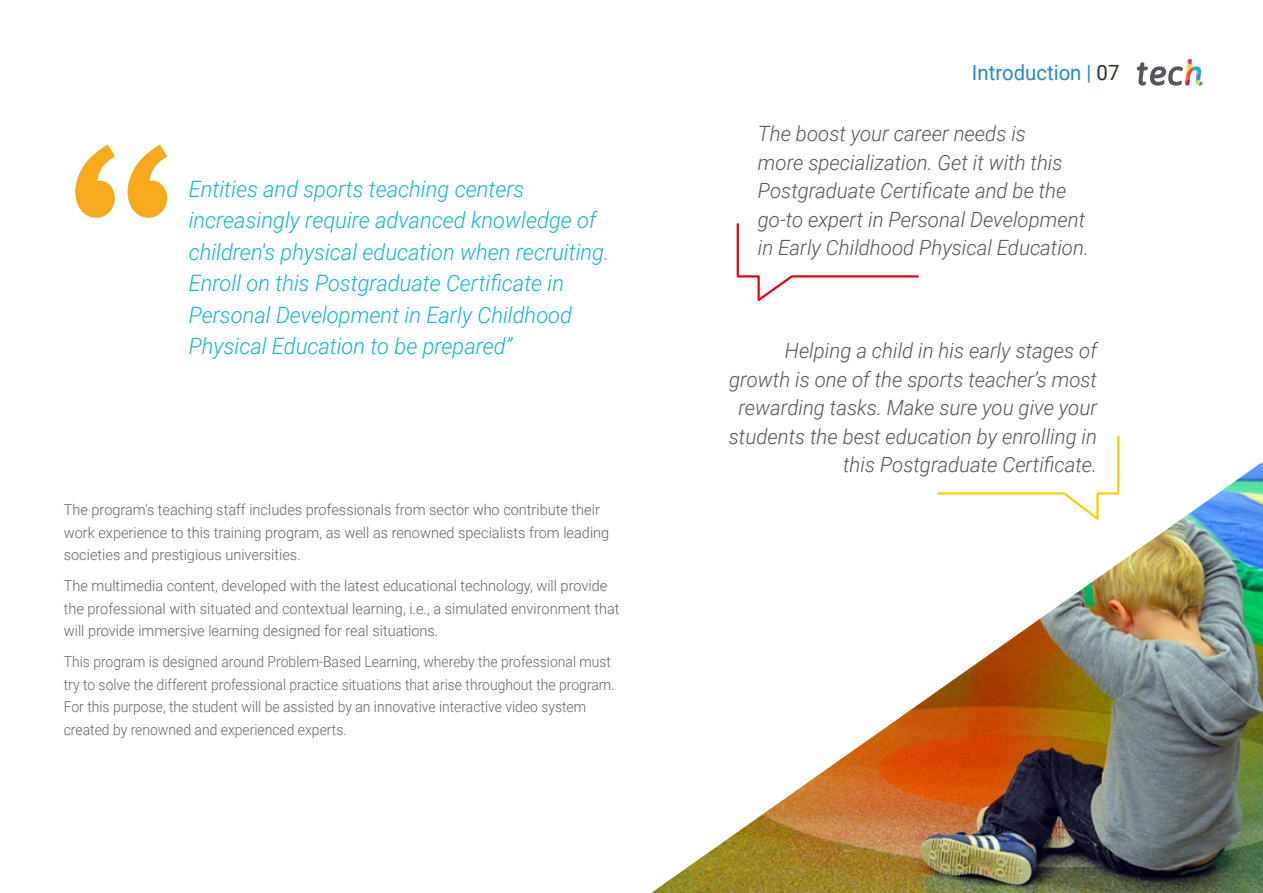
<style>
.page{position:relative;width:1263px;height:893px;background:#fff}
.page>*{position:absolute;margin:0;border:0;box-sizing:border-box;transform-origin:0 0}
.t1{font:italic 300 22.5px/31.5px "Roboto";color:#0fb6cf}
.t2{font:italic 300 21px/28.5px "Roboto";color:#52555b;text-align:right}
.t3{font:21px "Roboto";color:#2488c9}
.t4{font:300 15px/22.5px "Roboto";color:#61646a}
.t5{font:300 15px/22.5px "Roboto";color:#61646a;scale:.93 1}
.s1{color:#312e20}
</style>
<div class="page">
<svg style="left:75px;top:145px;width:92px;height:73px"></svg>
<svg style="left:1117px;top:436px;width:3px;height:25px"></svg>
<svg style="left:736px;top:223px;width:183px;height:78px"></svg>
<svg style="left:1137px;top:59px;width:65px;height:27px"></svg>
<img style="left:651px;top:461px;width:612px;height:432px">
<p class="t1" style="left:189px;top:172px;width:422px">Entities and sports teaching centers increasingly require advanced knowledge of children's physical education when recruiting.<br>Enroll on this Postgraduate Certificate in Personal Development in Early Childhood Physical Education to be prepared”</p>
<p class="t4" style="left:64px;top:498px;width:547px">The program’s teaching staff includes professionals from sector who contribute their work experience to this training program, as well as renowned specialists from leading societies and prestigious universities.</p>
<p class="t4" style="left:64px;top:574px;width:557px">The multimedia content, developed with the latest educational technology, will provide the professional with situated and contextual learning, i.e., a simulated environment that will provide immersive learning designed for real situations.</p>
<p class="t5" style="left:64px;top:650px;width:594px">This program is designed around Problem-Based Learning, whereby the professional must try to solve the different professional practice situations that arise throughout the program.<br>For this purpose, the student will be assisted by an innovative interactive video system created by renowned and experienced experts.</p>
<h2 class="t3" style="left:972px;top:57px;width:149px">Introduction | <span class="s1">07</span></h2>
<h2 class="t2" style="left:758px;top:119px;width:332px;text-align:left">The boost your career needs is<br>more specialization. Get it with this Postgraduate Certificate and be the go-to expert in Personal Development in Early Childhood Physical Education.</h2>
<h2 class="t2" style="left:729px;top:336px;width:370px">Helping a child in his early stages of growth is one of the sports teacher’s most rewarding tasks. Make sure you give your students the best education by enrolling in this Postgraduate Certificate.</h2>
</div>
